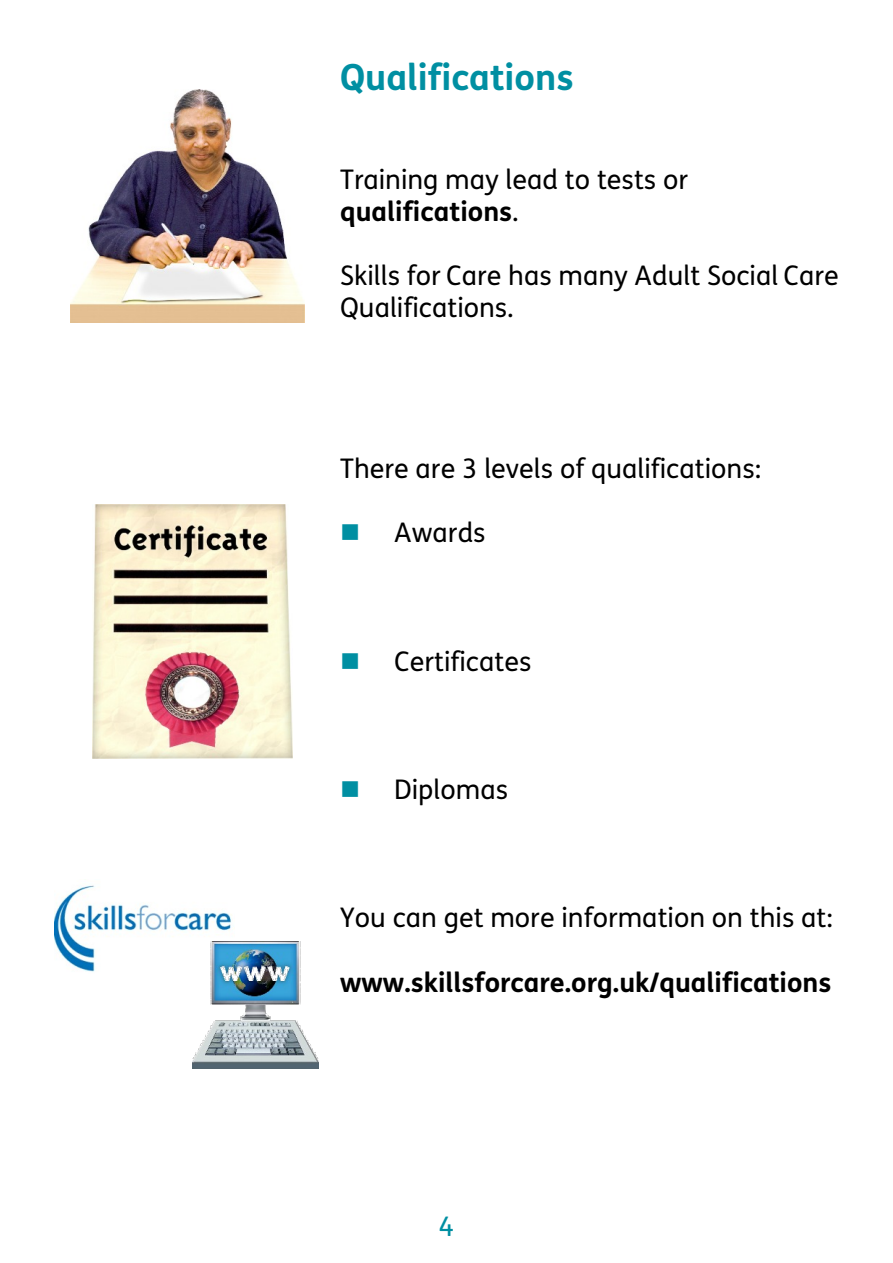
<style>
.page{position:relative;width:893px;height:1263px;background:#fff}
.page>*{position:absolute;margin:0;border:0;box-sizing:border-box;transform-origin:0 0}
.t1{font:700 36px "FS Me";color:#008fa2}
.t2{font:27px/32.1px "FS Me";color:#000}
.t3{font:700 27px "FS Me";color:#000}
.t4{font:27px "FS Me";color:#008fa2}
.s1{font-weight:700}
.s2{color:#008fa2}
</style>
<div class="page">
<img style="left:54px;top:885px;width:180px;height:87px">
<img style="left:193px;top:942px;width:126px;height:126px">
<img style="left:93px;top:504px;width:200px;height:255px">
<img style="left:71px;top:89px;width:233px;height:234px">
<h1 class="t1" style="left:340px;top:63px;width:235px">Qualifications</h1>
<p class="t2" style="left:340px;top:166px;width:349px">Training may lead to tests or <span class="s1">qualifications</span>.</p>
<p class="t2" style="left:340px;top:262px;width:500px">Skills for Care has many Adult Social Care<br>Qualifications.</p>
<p class="t2" style="left:340px;top:455px;width:423px">There are 3 levels of qualifications:</p>
<p class="t2" style="left:340px;top:519px;width:147px"><span class="s2">■</span> Awards</p>
<p class="t2" style="left:340px;top:648px;width:193px"><span class="s2">■</span> Certificates</p>
<p class="t2" style="left:340px;top:776px;width:169px"><span class="s2">■</span> Diplomas</p>
<p class="t2" style="left:340px;top:905px;width:494px">You can get more information on this at:</p>
<p class="t3" style="left:340px;top:971px;width:493px">www.skillsforcare.org.uk/qualifications</p>
<p class="t4" style="left:439px;top:1216px;width:17px">4</p>
</div>
